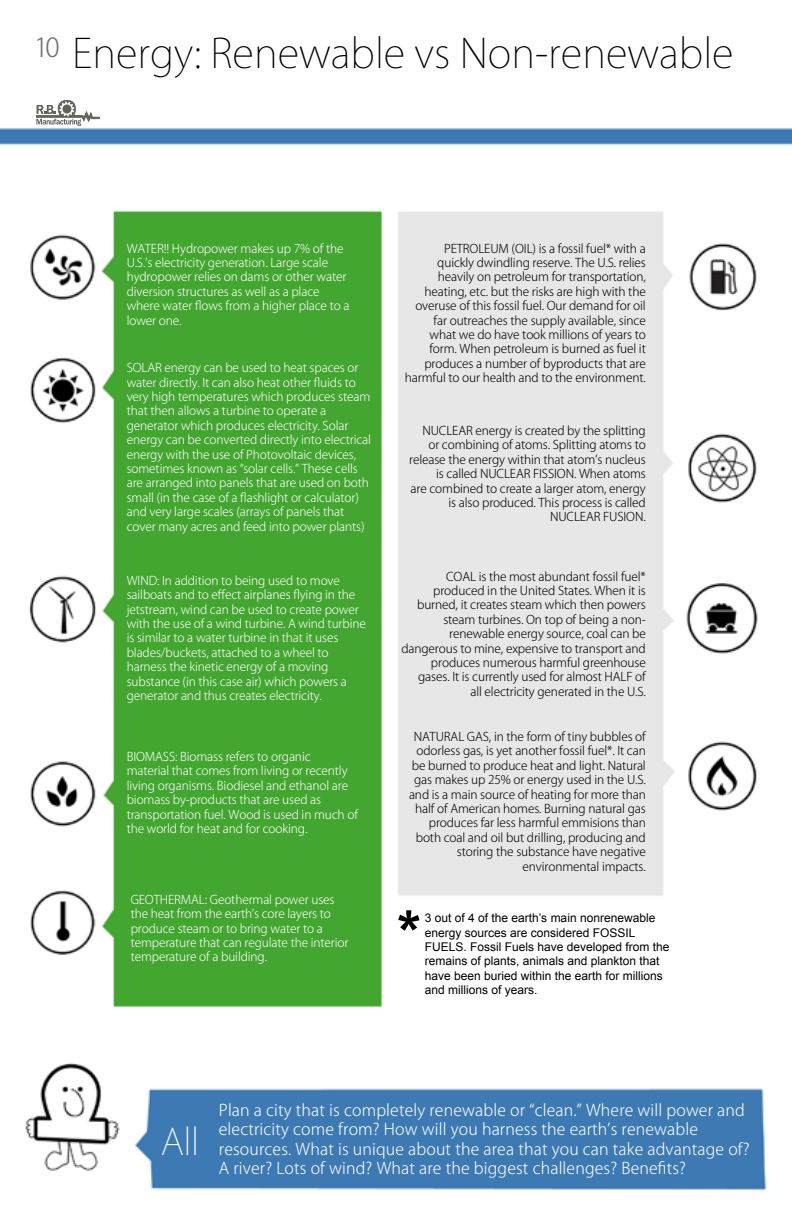
<style>
.page{position:relative;width:792px;height:1224px;background:#fff}
.page>*{position:absolute;margin:0;border:0;box-sizing:border-box;transform-origin:0 0}
.t1{font:700 60px "Arial";color:#000}
.t2{font:200 40px "Koz Go Pro";color:#000}
.t3{font:200 36px "Koz Go Pro";color:#fff}
.t4{font:300 16px/19.2px "Koz Go Pro";letter-spacing:.01em;color:#fff}
.t5{font:300 12px/14.4px "Koz Go Pro";letter-spacing:-.01em;color:#fff}
.t6{font:300 12px/14.4px "Koz Go Pro";letter-spacing:-.01em;color:#000;text-align:right}
.t7{font:12px/14.4px "Arial";color:#000}
</style>
<div class="page">
<img style="left:0;top:116px;width:792px;height:1074px">
<svg style="left:36px;top:100px;width:63px;height:26px"></svg>
<div style="left:62px;top:104px;width:9px;height:9px;background:#63635a;border-radius:50%"></div>
<h2 class="t2" style="left:34px;top:27px;width:701px"><sup>10</sup> Energy: Renewable vs Non-renewable</h2>
<p class="t5" style="left:127px;top:241px;width:224px">WATER!! Hydropower makes up 7% of the U.S.’s electricity generation. Large scale hydropower relies on dams or other water diversion structures as well as a place where water flows from a higher place to a lower one.</p>
<p class="t5" style="left:127px;top:361px;width:246px">SOLAR energy can be used to heat spaces or water directly. It can also heat other fluids to very high temperatures which produces steam that then allows a turbine to operate a generator which produces electricity. Solar energy can be converted directly into electrical energy with the use of Photovoltaic devices, sometimes known as “solar cells.” These cells are arranged into panels that are used on both small (in the case of a flashlight or calculator) and very large scales (arrays of panels that cover many acres and feed into power plants)</p>
<p class="t5" style="left:127px;top:573px;width:241px">WIND: In addition to being used to move sailboats and to effect airplanes flying in the jetstream, wind can be used to create power with the use of a wind turbine. A wind turbine is similar to a water turbine in that it uses blades/buckets, attached to a wheel to harness the kinetic energy of a moving substance (in this case air) which powers a generator and thus creates electricity.</p>
<p class="t5" style="left:127px;top:750px;width:233px">BIOMASS: Biomass refers to organic<br>material that comes from living or recently living organisms. Biodiesel and ethanol are biomass by-products that are used as transportation fuel. Wood is used in much of the world for heat and for cooking.</p>
<p class="t5" style="left:131px;top:892px;width:219px">GEOTHERMAL: Geothermal power uses the heat from the earth’s core layers to produce steam or to bring water to a temperature that can regulate the interior temperature of a building.</p>
<p class="t6" style="left:405px;top:241px;width:242px">PETROLEUM (OIL) is a fossil fuel* with a quickly dwindling reserve. The U.S. relies heavily on petroleum for transportation, heating, etc. but the risks are high with the overuse of this fossil fuel. Our demand for oil far outreaches the supply available, since what we do have took millions of years to form. When petroleum is burned as fuel it produces a number of byproducts that are harmful to our health and to the environment.</p>
<p class="t6" style="left:409px;top:424px;width:238px">NUCLEAR energy is created by the splitting or combining of atoms. Splitting atoms to release the energy within that atom’s nucleus is called NUCLEAR FISSION. When atoms<br>are combined to create a larger atom, energy is also produced. This process is called NUCLEAR FUSION.</p>
<p class="t6" style="left:401px;top:569px;width:246px">COAL is the most abundant fossil fuel* produced in the United States. When it is burned, it creates steam which then powers steam turbines. On top of being a non&shy;renewable energy source, coal can be dangerous to mine, expensive to transport and produces numerous harmful greenhouse gases. It is currently used for almost HALF of<br>all electricity generated in the U.S.</p>
<p class="t6" style="left:409px;top:730px;width:238px">NATURAL GAS, in the form of tiny bubbles of odorless gas, is yet another fossil fuel*. It can be burned to produce heat and light. Natural gas makes up 25% or energy used in the U.S. and is a main source of heating for more than half of American homes. Burning natural gas produces far less harmful emmisions than both coal and oil but drilling, producing and storing the substance have negative environmental impacts.</p>
<h1 class="t1" style="left:397px;top:893px;width:25px">*</h1>
<p class="t7" style="left:425px;top:911px;width:246px">3 out of 4 of the earth’s main nonrenewable energy sources are considered FOSSIL FUELS. Fossil Fuels have developed from the remains of plants, animals and plankton that have been buried within the earth for millions and millions of years.</p>
<h3 class="t3" style="left:161px;top:1118px;width:40px">All</h3>
<p class="t4" style="left:219px;top:1101px;width:532px">Plan a city that is completely renewable or “clean.” Where will power and electricity come from? How will you harness the earth’s renewable resources. What is unique about the area that you can take advantage of?<br>A river? Lots of wind? What are the biggest challenges? Benefits?</p>
</div>
